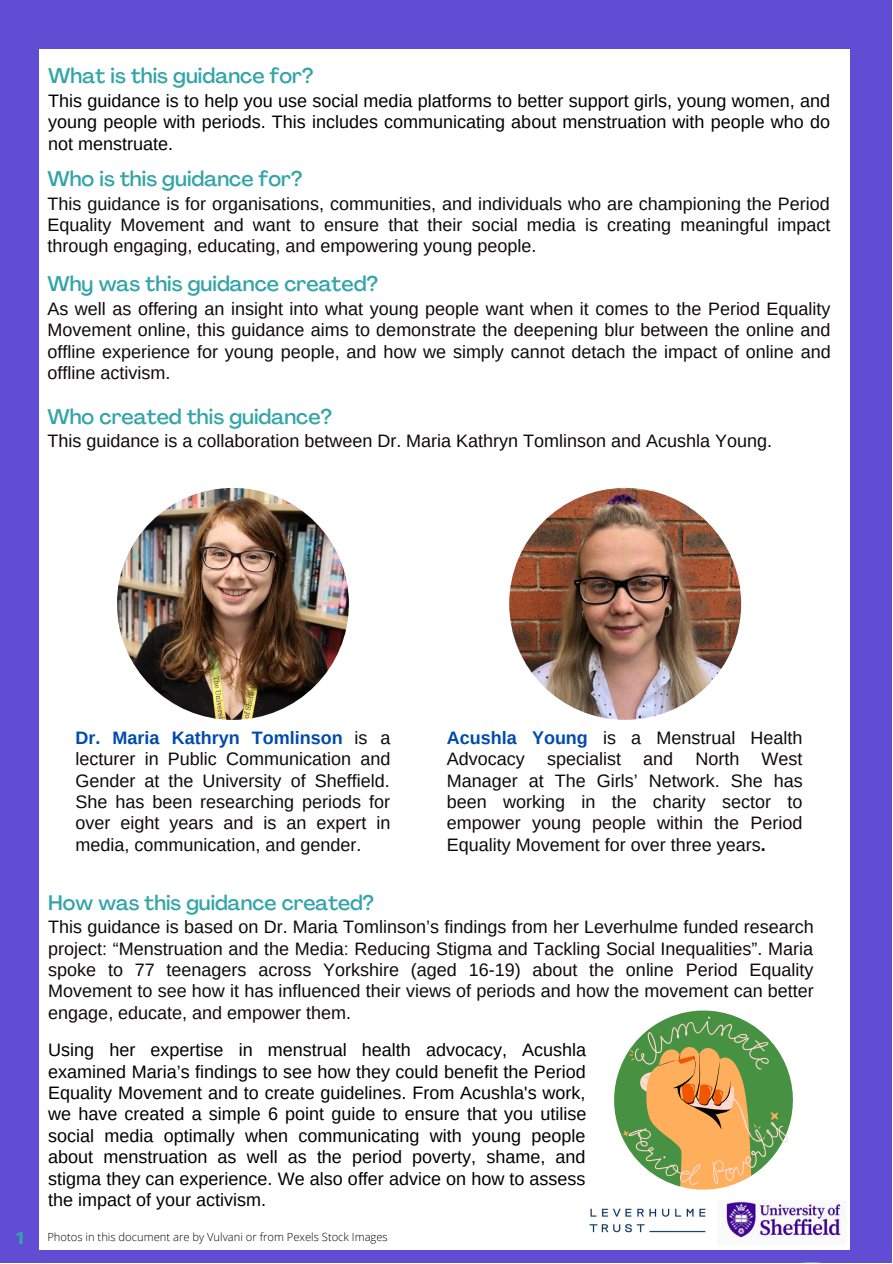
<style>
.page{position:relative;width:893px;height:1264px;background:#fff}
.page>*{position:absolute;margin:0;border:0;box-sizing:border-box;transform-origin:0 0}
.t1{font:500 21px "Agrandir";color:#33a5a8}
.t2{font:500 20.7px "Agrandir";color:#33a5a8}
.t3{font:18px/21.3px "Arimo";color:#0e0a0b;text-align:justify}
.t4{font:18px/21.3px "Arimo";color:#000;text-align:justify}
.t5{font:300 11.25px "Open Sans";color:#000}
.s1{font-weight:700;color:#004aad}
.s2{font-weight:700}
.s3{font-family:"Alegreya Sans SC";font-weight:700;font-size:24px;color:#33a5a8}
</style>
<div class="page">
<div style="left:0;top:0;width:891px;height:1262px;background:#614cd4"></div>
<div style="left:39px;top:49px;width:810px;height:1200px;background:#fff"></div>
<svg style="left:614px;top:1010px;width:179px;height:180px"></svg>
<svg style="left:694px;top:1262px;width:198px;height:1px"></svg>
<img style="left:117px;top:488px;width:232px;height:232px;border-radius:50%">
<img style="left:509px;top:488px;width:232px;height:232px;border-radius:50%">
<img style="left:725px;top:1201px;width:117px;height:39px">
<img style="left:589px;top:1208px;width:117px;height:25px">
<p class="t1" style="left:48px;top:68px;width:266px">What is this guidance for?</p>
<p class="t4" style="left:48px;top:90px;width:783px">This guidance is to help you use social media platforms to better support girls, young women, and young people with periods. This includes communicating about menstruation with people who do not menstruate.</p>
<p class="t1" style="left:47px;top:170px;width:256px">Who is this guidance for?</p>
<p class="t3" style="left:47px;top:193px;width:784px">This guidance is for organisations, communities, and individuals who are championing the Period Equality Movement and want to ensure that their social media is creating meaningful impact through engaging, educating, and empowering young people.</p>
<p class="t1" style="left:47px;top:275px;width:332px">Why was this guidance created?</p>
<p class="t3" style="left:47px;top:298px;width:784px">As well as offering an insight into what young people want when it comes to the Period Equality Movement online, this guidance aims to demonstrate the deepening blur between the online and offline experience for young people, and how we simply cannot detach the impact of online and offline activism.</p>
<p class="t1" style="left:47px;top:408px;width:286px">Who created this guidance?</p>
<p class="t3" style="left:47px;top:430px;width:726px">This guidance is a collaboration between Dr. Maria Kathryn Tomlinson and Acushla Young.</p>
<p class="t3" style="left:75px;top:727px;width:316px"><span class="s1">Dr. Maria Kathryn Tomlinson</span> is a lecturer in Public Communication and Gender at the University of Sheffield.<br>She has been researching periods for over eight years and is an expert in media, communication, and gender.</p>
<p class="t3" style="left:447px;top:727px;width:357px"><span class="s1">Acushla Young</span> is a Menstrual Health Advocacy specialist and North West Manager at The Girls’ Network. She has been working in the charity sector to empower young people within the Period Equality Movement for over three years<span class="s2">.</span></p>
<p class="t2" style="left:48px;top:894px;width:327px">How was this guidance created?</p>
<p class="t3" style="left:48px;top:916px;width:767px">This guidance is based on Dr. Maria Tomlinson’s findings from her Leverhulme funded research project: “Menstruation and the Media: Reducing Stigma and Tackling Social Inequalities”. Maria spoke to 77 teenagers across Yorkshire (aged 16-19) about the online Period Equality Movement to see how it has influenced their views of periods and how the movement can better engage, educate, and empower them.</p>
<p class="t4" style="left:48px;top:1039px;width:539px">Using her expertise in menstrual health advocacy, Acushla examined Maria’s findings to see how they could benefit the Period Equality Movement and to create guidelines. From Acushla's work, we have created a simple 6 point guide to ensure that you utilise social media optimally when communicating with young people about menstruation as well as the period poverty, shame, and stigma they can experience. We also offer advice on how to assess the impact of your activism.</p>
<p class="t5" style="left:16px;top:1228px;width:373px"><span class="s3">1</span> Photos in this document are by Vulvani or from Pexels Stock Images</p>
</div>
